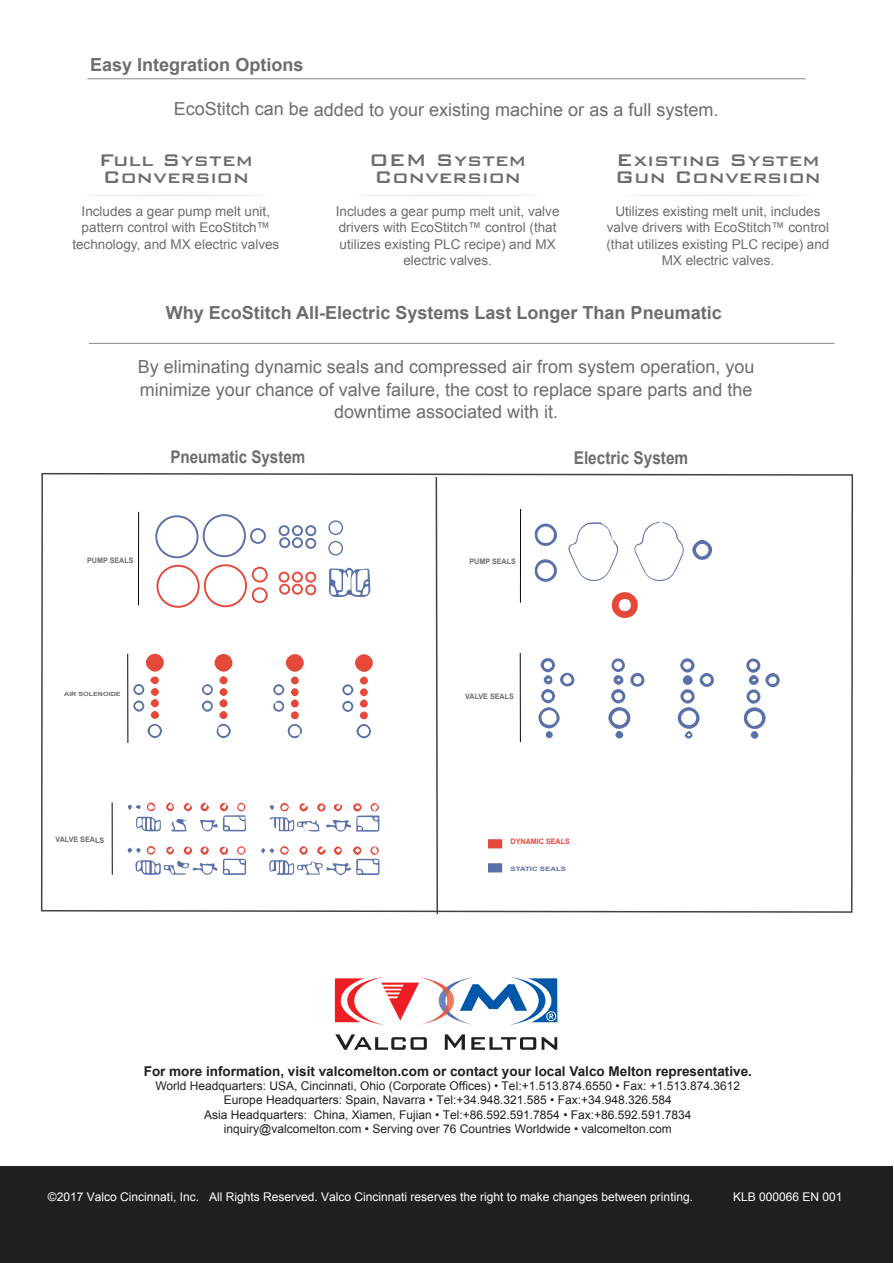
<style>
.page{position:relative;width:894px;height:1263px;background:#fff}
.page>*{position:absolute;margin:0;border:0;box-sizing:border-box;transform-origin:0 0}
.t1{font:500 22.5px/16.5px "Bank Gothic BT";color:#6c6d70}
.t2{font:18px/22.5px "Arial";color:#6c6d70;text-align:center}
.t3{font:700 18px "Arial";color:#6c6d70}
.t4{font:700 17.7px "Arial";color:#6c6d70;scale:.87 1}
.t5{font:700 17.4px "Arial";color:#6c6d70;scale:.87 1}
.t6{font:13.5px/16.5px "Arial";color:#6c6d70;text-align:center}
.t7{font:700 13.5px "Arial";color:#231f20}
.t8{font:12px/14.4px "Arial";color:#231f20;text-align:center}
.t9{font:12px "Arial";color:#fff}
.t10{font:700 7.5px "Arial";color:#6c6d70;scale:.95 1}
.t11{font:700 7.5px "Arial";color:#e4493a;scale:.95 1}
.t12{font:700 6px "Arial";color:#5970a8;scale:1.3 1}
.t13{font:700 5.85px "Arial";color:#6c6d70;scale:1.23 1}
</style>
<div class="page">
<hr style="left:87px;top:78px;width:718px;height:1px;background:#939598">
<hr style="left:89px;top:343px;width:745px;height:1px;background:#939598">
<svg style="left:40px;top:472px;width:813px;height:441px"></svg>
<svg style="left:434px;top:475px;width:4px;height:440px"></svg>
<hr style="left:138px;top:512px;width:1px;height:93px;background:#070807">
<hr style="left:112px;top:802px;width:1px;height:72px;background:#070807">
<hr style="left:520px;top:509px;width:1px;height:93px;background:#070807">
<hr style="left:127px;top:654px;width:1px;height:89px;background:#070807">
<hr style="left:519px;top:653px;width:1px;height:89px;background:#070807">
<svg style="left:90px;top:195px;width:172px;height:1px"></svg>
<svg style="left:362px;top:195px;width:172px;height:1px"></svg>
<svg style="left:632px;top:195px;width:172px;height:1px"></svg>
<div style="left:0;top:1166px;width:892px;height:97px;background:#231f20"></div>
<img style="left:454px;top:980px;width:5px;height:41px">
<img style="left:419px;top:977px;width:35px;height:48px">
<svg style="left:335px;top:1034px;width:222px;height:15px"></svg>
<svg style="left:335px;top:976px;width:84px;height:49px"></svg>
<svg style="left:459px;top:977px;width:98px;height:48px"></svg>
<h2 class="t3" style="left:90px;top:53px;width:215px">Easy Integration Options</h2>
<h2 class="t2" style="left:174px;top:98px;width:546px">EcoStitch can be added to your existing machine or as a full system.</h2>
<h1 class="t1" style="left:99px;top:151px;width:156px">Full System<br>Conversion</h1>
<p class="t6" style="left:72px;top:203px;width:208px">Includes a gear pump melt unit, pattern control with EcoStitch™ technology, and MX electric valves</p>
<h1 class="t1" style="left:369px;top:151px;width:158px">OEM System<br>Conversion</h1>
<p class="t6" style="left:335px;top:203px;width:225px">Includes a gear pump melt unit, valve drivers with EcoStitch™ control (that utilizes existing PLC recipe) and MX electric valves.</p>
<h1 class="t1" style="left:614px;top:151px;width:207px">Existing System<br>Gun Conversion</h1>
<p class="t6" style="left:606px;top:203px;width:224px">Utilizes existing melt unit, includes valve drivers with EcoStitch™ control (that utilizes existing PLC recipe) and MX electric valves.</p>
<h2 class="t3" style="left:166px;top:300px;width:557px">Why EcoStitch All-Electric Systems Last Longer Than Pneumatic</h2>
<h2 class="t2" style="left:138px;top:355px;width:618px">By eliminating dynamic seals and compressed air from system operation, you minimize your chance of valve failure, the cost to replace spare parts and the downtime associated with it.</h2>
<p class="t10" style="left:87px;top:555px;width:50px">PUMP SEALS</p>
<h3 class="t5" style="left:170px;top:445px;width:156px">Pneumatic System</h3>
<h3 class="t4" style="left:573px;top:445px;width:133px">Electric System</h3>
<p class="t10" style="left:469px;top:556px;width:50px">PUMP SEALS</p>
<p class="t13" style="left:64px;top:689px;width:47px">AIR SOLENOIDE</p>
<p class="t10" style="left:465px;top:691px;width:53px">VALVE SEALS</p>
<p class="t10" style="left:55px;top:835px;width:53px">VALVE SEALS</p>
<p class="t11" style="left:510px;top:836px;width:64px">DYNAMIC SEALS</p>
<p class="t12" style="left:510px;top:864px;width:44px">STATIC SEALS</p>
<p class="t7" style="left:144px;top:1061px;width:609px">For more information, visit valcomelton.com or contact your local Valco Melton representative.</p>
<p class="t8" style="left:155px;top:1078px;width:586px">World Headquarters: USA, Cincinnati, Ohio (Corporate Offices) • Tel:+1.513.874.6550 • Fax: +1.513.874.3612<br>Europe Headquarters: Spain, Navarra • Tel:+34.948.321.585 • Fax:+34.948.326.584<br>Asia Headquarters: China, Xiamen, Fujian • Tel:+86.592.591.7854 • Fax:+86.592.591.7834 inquiry@valcomelton.com • Serving over 76 Countries Worldwide • valcomelton.com</p>
<p class="t9" style="left:48px;top:1189px;width:646px">©2017 Valco Cincinnati, Inc. All Rights Reserved. Valco Cincinnati reserves the right to make changes between printing.</p>
<p class="t9" style="left:732px;top:1189px;width:111px">KLB 000066 EN 001</p>
</div>
